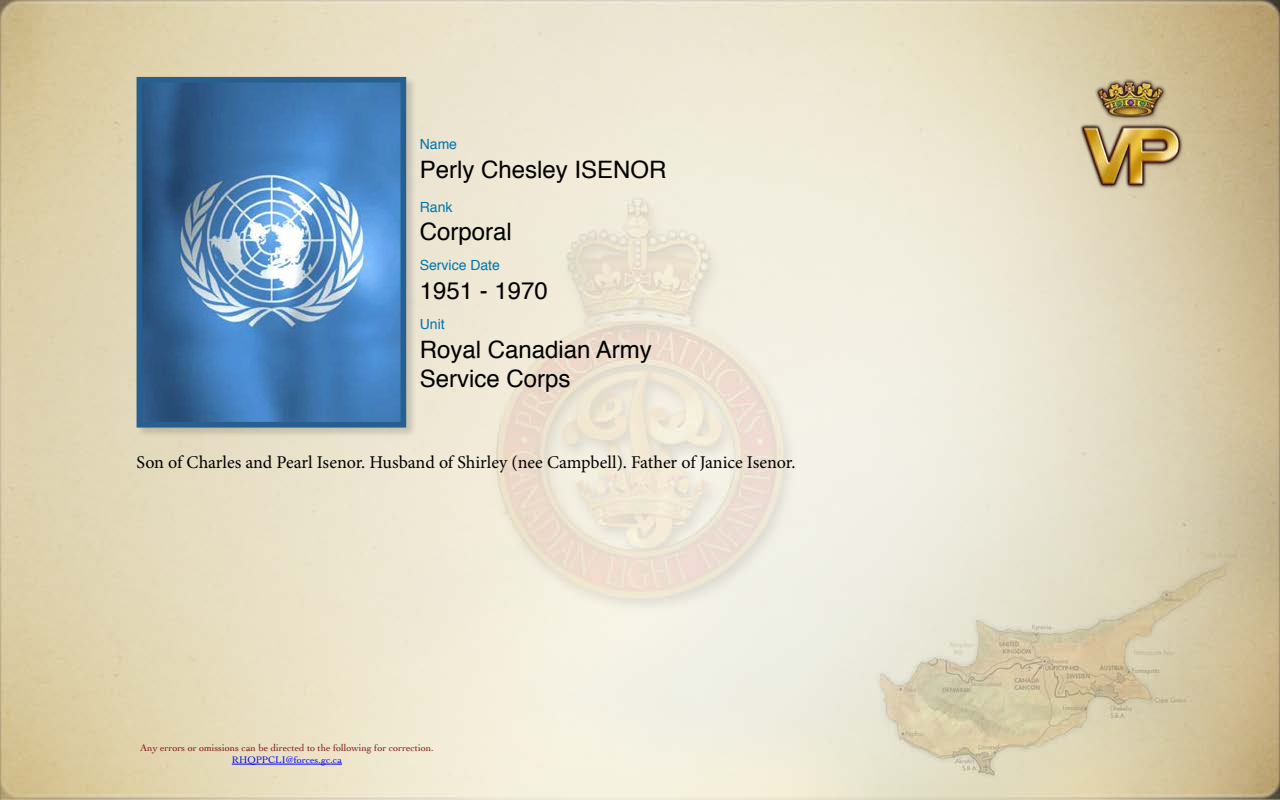
<style>
.page{position:relative;width:1280px;height:800px;background:#fff}
.page>*{position:absolute;margin:0;border:0;box-sizing:border-box;transform-origin:0 0}
.Soldiers_Info{font:24px "Helvetica";color:#000}
.Soldiers_Biography{font:18px "Minion Pro";letter-spacing:-.005em;color:#000}
.Soldiers_Info_Catego{font:14px "Helvetica";color:#0075ad}
.t1{font:10px "Cochin";color:#7b1417}
.t2{font:10px "Cochin";color:#0002fb}
</style>
<div class="page">
<img style="left:0;top:0;width:1280px;height:800px">
<div style="left:1077px;top:78px;width:111px;height:117px;background:#000;opacity:.11"></div>
<img style="left:1076px;top:72px;width:108px;height:120px">
<hr style="left:232px;top:764px;width:110px;height:1px;background:#0002fb">
<div style="left:136px;top:77px;width:280px;height:361px;background:#000;opacity:.15"></div>
<img style="left:144px;top:84px;width:255px;height:337px">
<div style="left:137px;top:77px;width:269px;height:351px;border:6px solid #276090"></div>
<p class="Soldiers_Info_Catego" style="left:420px;top:133px;width:39px">Name</p>
<p class="Soldiers_Info" style="left:420px;top:151px;width:248px">Perly Chesley ISENOR</p>
<p class="Soldiers_Info_Catego" style="left:420px;top:196px;width:34px">Rank</p>
<p class="Soldiers_Info" style="left:420px;top:213px;width:94px">Corporal</p>
<p class="Soldiers_Info_Catego" style="left:420px;top:255px;width:82px">Service Date</p>
<p class="Soldiers_Info" style="left:420px;top:272px;width:130px">1951 - 1970</p>
<p class="Soldiers_Info_Catego" style="left:420px;top:313px;width:26px">Unit</p>
<p class="Soldiers_Info" style="left:420px;top:331px;width:234px">Royal Canadian Army</p>
<p class="Soldiers_Info" style="left:420px;top:360px;width:152px">Service Corps</p>
<p class="Soldiers_Biography" style="left:137px;top:450px;width:660px">Son of Charles and Pearl Isenor. Husband of Shirley (nee Campbell). Father of Janice Isenor.</p>
<p class="t1" style="left:140px;top:741px;width:295px">Any errors or omissions can be directed to the following for correction.</p>
<p class="t2" style="left:232px;top:753px;width:112px">RHQPPCLI@forces.gc.ca</p>
</div>
